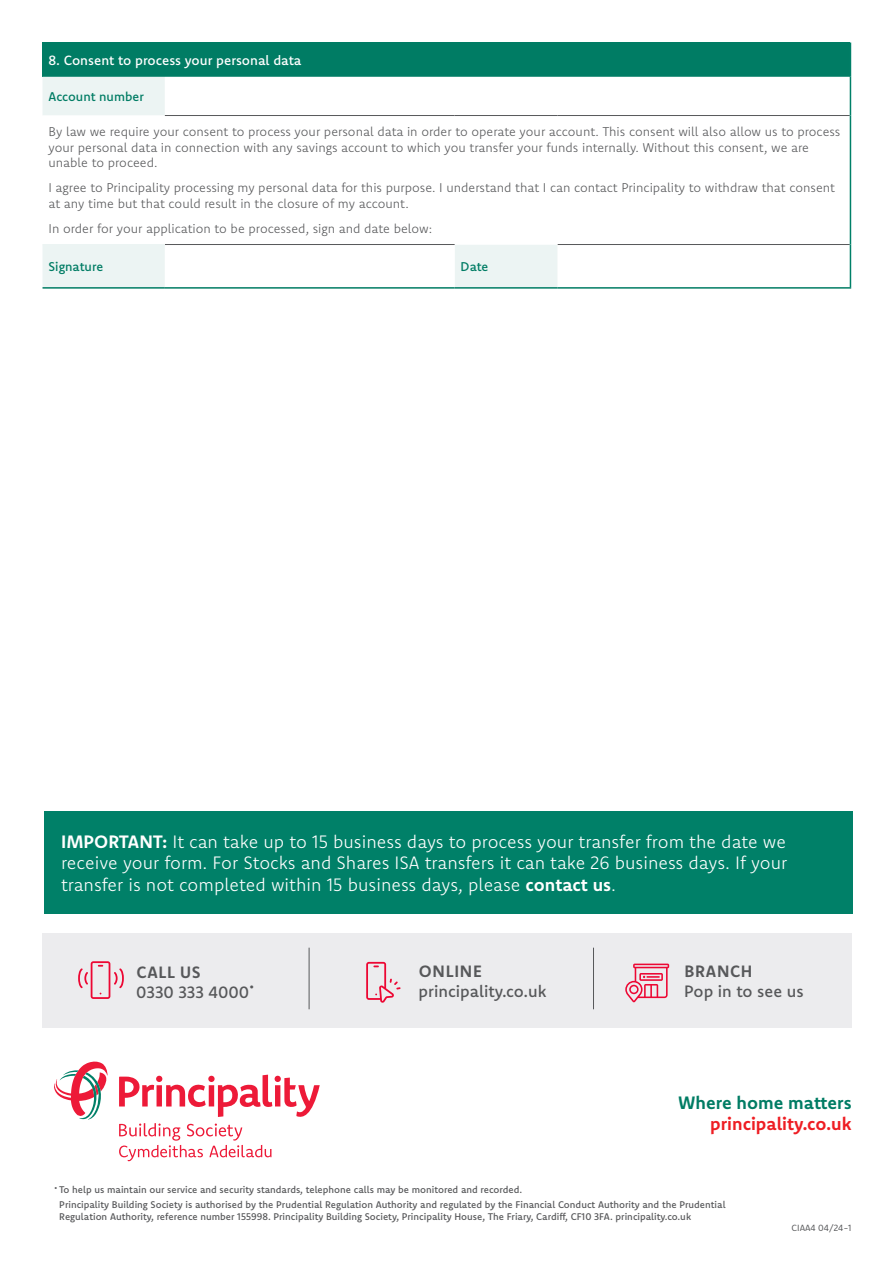
<style>
.page{position:relative;width:893px;height:1263px;background:#fff}
.page>*{position:absolute;margin:0;border:0;box-sizing:border-box;transform-origin:0 0}
.t1{font:300 18px/21.6px "Komet";color:#fff;text-align:justify}
.t2{font:700 18px "Komet";color:#ee1d23}
.t3{font:700 18px "Komet";color:#007c64}
.No_rule_heading{font:500 16.5px "Komet";color:#57585a}
.No_rule_heading-2{font:700 16.5px "Komet";letter-spacing:.04em;color:#57585a}
.t4{font:500 13.5px "Komet";color:#fff}
.question_above_tick_box{font:300 12.75px/15.3px "Komet";color:#57585a}
.question_above_tick_box-2{font:500 12.75px "Komet";color:#007c64}
.Small_print_rev{font:500 9.75px/12px "Komet";color:#57585a}
.body_1{font:9px "Komet";color:#57585a}
.s1{font-weight:700}
</style>
<div class="page">
<div style="left:43px;top:933px;width:809px;height:94px;background:#ececee"></div>
<svg style="left:78px;top:961px;width:46px;height:38px"></svg>
<svg style="left:625px;top:963px;width:44px;height:39px"></svg>
<svg style="left:366px;top:962px;width:35px;height:41px"></svg>
<hr style="left:309px;top:948px;width:1px;height:61px;background:#57585a">
<hr style="left:593px;top:948px;width:1px;height:61px;background:#57585a">
<div style="left:44px;top:812px;width:808px;height:102px;background:#008068"></div>
<svg style="left:54px;top:1061px;width:54px;height:59px"></svg>
<svg style="left:119px;top:1075px;width:201px;height:86px"></svg>
<div style="left:43px;top:43px;width:807px;height:34px;background:#007c64"></div>
<svg style="left:43px;top:77px;width:807px;height:210px"></svg>
<hr style="left:43px;top:287px;width:122px;height:2px;background:#007c64">
<hr style="left:165px;top:287px;width:290px;height:2px;background:#007c64">
<hr style="left:455px;top:287px;width:103px;height:2px;background:#007c64">
<hr style="left:558px;top:287px;width:293px;height:2px;background:#007c64">
<hr style="left:165px;top:115px;width:290px;height:1px;background:#57585a">
<hr style="left:455px;top:115px;width:103px;height:1px;background:#57585a">
<hr style="left:558px;top:115px;width:292px;height:1px;background:#57585a">
<hr style="left:165px;top:244px;width:290px;height:1px;background:#57585a">
<hr style="left:558px;top:244px;width:292px;height:1px;background:#57585a">
<hr style="left:43px;top:244px;width:122px;height:1px;background:#ecf4f3">
<hr style="left:850px;top:43px;width:1px;height:34px;background:#008068">
<hr style="left:850px;top:77px;width:1px;height:39px;background:#008068">
<hr style="left:850px;top:116px;width:1px;height:128px;background:#008068">
<hr style="left:850px;top:244px;width:1px;height:43px;background:#008068">
<p class="t4" style="left:49px;top:51px;width:254px">8. Consent to process your personal data</p>
<p class="question_above_tick_box-2" style="left:49px;top:88px;width:97px">Account number</p>
<p class="question_above_tick_box" style="left:49px;top:124px;width:793px">By law we require your consent to process your personal data in order to operate your account. This consent will also allow us to process your personal data in connection with any savings account to which you transfer your funds internally. Without this consent, we are unable to proceed.</p>
<p class="question_above_tick_box" style="left:49px;top:180px;width:788px">I agree to Principality processing my personal data for this purpose. I understand that I can contact Principality to withdraw that consent at any time but that could result in the closure of my account.</p>
<p class="question_above_tick_box" style="left:49px;top:221px;width:385px">In order for your application to be processed, sign and date below:</p>
<p class="question_above_tick_box-2" style="left:49px;top:258px;width:56px">Signature</p>
<p class="question_above_tick_box-2" style="left:461px;top:258px;width:29px">Date</p>
<p class="t1" style="left:61px;top:830px;width:728px"><span class="s1">IMPORTANT:</span> It can take up to 15 business days to process your transfer from the date we receive your form. For Stocks and Shares ISA transfers it can take 26 business days. If your transfer is not completed within 15 business days, please <span class="s1">contact us</span>.</p>
<p class="No_rule_heading-2" style="left:137px;top:961px;width:66px">CALL US</p>
<p class="No_rule_heading" style="left:136px;top:981px;width:120px">0330 333 4000<sup>•</sup></p>
<p class="No_rule_heading-2" style="left:419px;top:961px;width:64px">ONLINE</p>
<p class="No_rule_heading" style="left:419px;top:980px;width:129px">principality.co.uk</p>
<p class="No_rule_heading-2" style="left:685px;top:961px;width:69px">BRANCH</p>
<p class="No_rule_heading" style="left:684px;top:981px;width:121px">Pop in to see us</p>
<p class="t3" style="left:678px;top:1091px;width:175px">Where home matters</p>
<p class="t2" style="left:710px;top:1112px;width:143px">principality.co.uk</p>
<p class="Small_print_rev" style="left:54px;top:1184px;width:470px"><sup>•</sup> To help us maintain our service and security standards, telephone calls may be monitored and recorded.</p>
<p class="Small_print_rev" style="left:59px;top:1198px;width:668px">Principality Building Society is authorised by the Prudential Regulation Authority and regulated by the Financial Conduct Authority and the Prudential<br>Regulation Authority, reference number 155998. Principality Building Society, Principality House, The Friary, Cardiff, CF10 3FA. principality.co.uk</p>
<p class="body_1" style="left:792px;top:1222px;width:62px">CIAA4 04/24-1</p>
</div>
